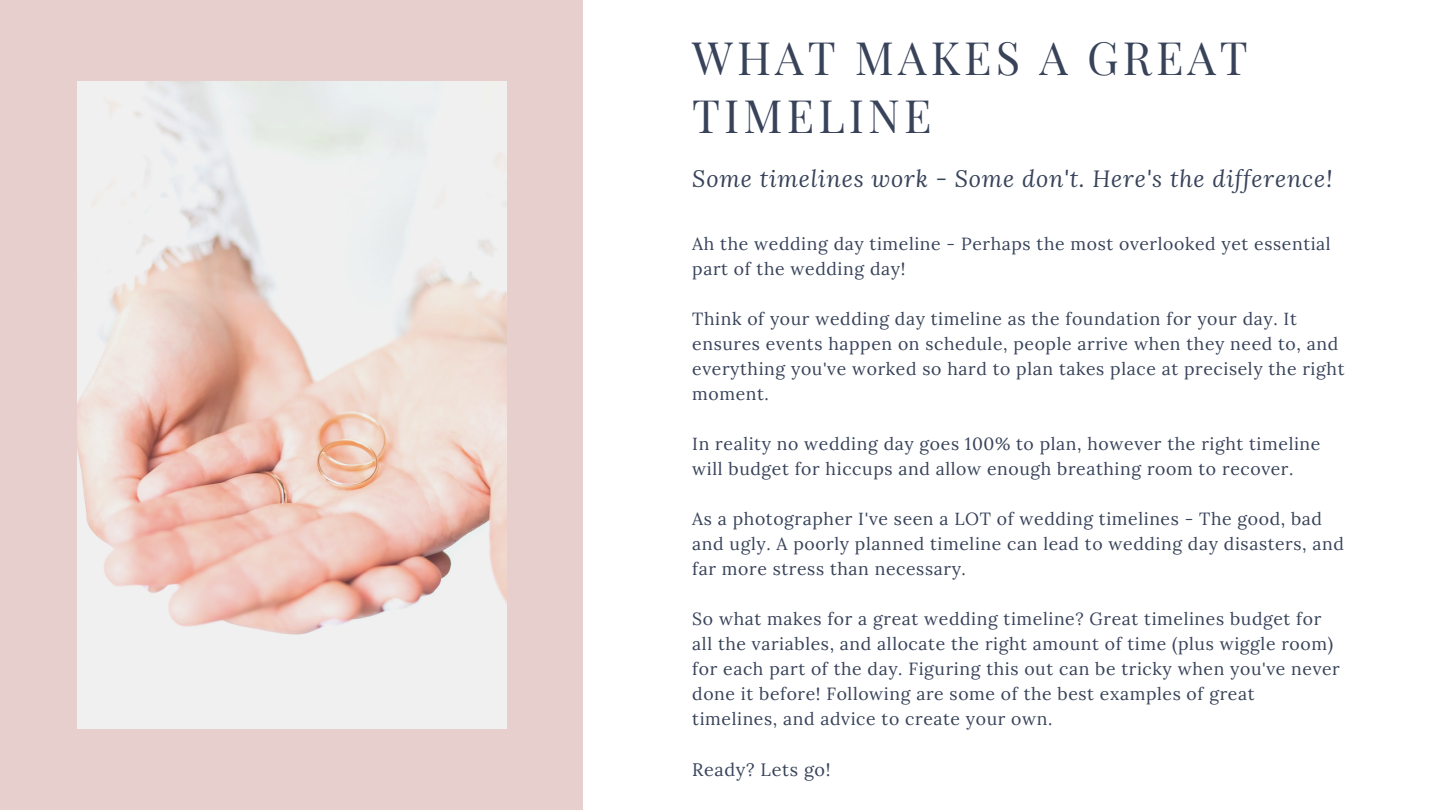
<style>
.page{position:relative;width:1440px;height:810px;background:#e6cfcc}
.page>*{position:absolute;margin:0;border:0;box-sizing:border-box;transform-origin:0 0}
.t1{font:45px/58.1px "Playfair Display";letter-spacing:.09em;color:#38435a}
.t2{font:italic 23.4px "Lora";letter-spacing:.035em;color:#38435a}
.t3{font:18px "Lora";letter-spacing:.035em;color:#38435a}
.t4{font:17.6px/25px "Lora";letter-spacing:.035em;color:#38435a}
</style>
<div class="page">
<div style="left:584px;top:0;width:856px;height:810px;background:#fff"></div>
<img style="left:77px;top:81px;width:429px;height:648px">
<h1 class="t1" style="left:692px;top:28px;width:557px">WHAT MAKES A GREAT<br>TIMELINE</h1>
<h2 class="t2" style="left:692px;top:163px;width:642px">Some timelines work - Some don't. Here's the difference!</h2>
<p class="t4" style="left:692px;top:231px;width:640px">Ah the wedding day timeline - Perhaps the most overlooked yet essential part of the wedding day!</p>
<p class="t4" style="left:692px;top:306px;width:654px">Think of your wedding day timeline as the foundation for your day. It ensures events happen on schedule, people arrive when they need to, and everything you've worked so hard to plan takes place at precisely the right moment.</p>
<p class="t4" style="left:692px;top:431px;width:630px">In reality no wedding day goes 100% to plan, however the right timeline will budget for hiccups and allow enough breathing room to recover.</p>
<p class="t4" style="left:692px;top:506px;width:653px">As a photographer I've seen a LOT of wedding timelines - The good, bad and ugly. A poorly planned timeline can lead to wedding day disasters, and far more stress than necessary.</p>
<p class="t4" style="left:692px;top:606px;width:649px">So what makes for a great wedding timeline? Great timelines budget for all the variables, and allocate the right amount of time (plus wiggle room) for each part of the day. Figuring this out can be tricky when you've never done it before! Following are some of the best examples of great timelines, and advice to create your own.</p>
<p class="t3" style="left:692px;top:758px;width:140px">Ready? Lets go!</p>
</div>
